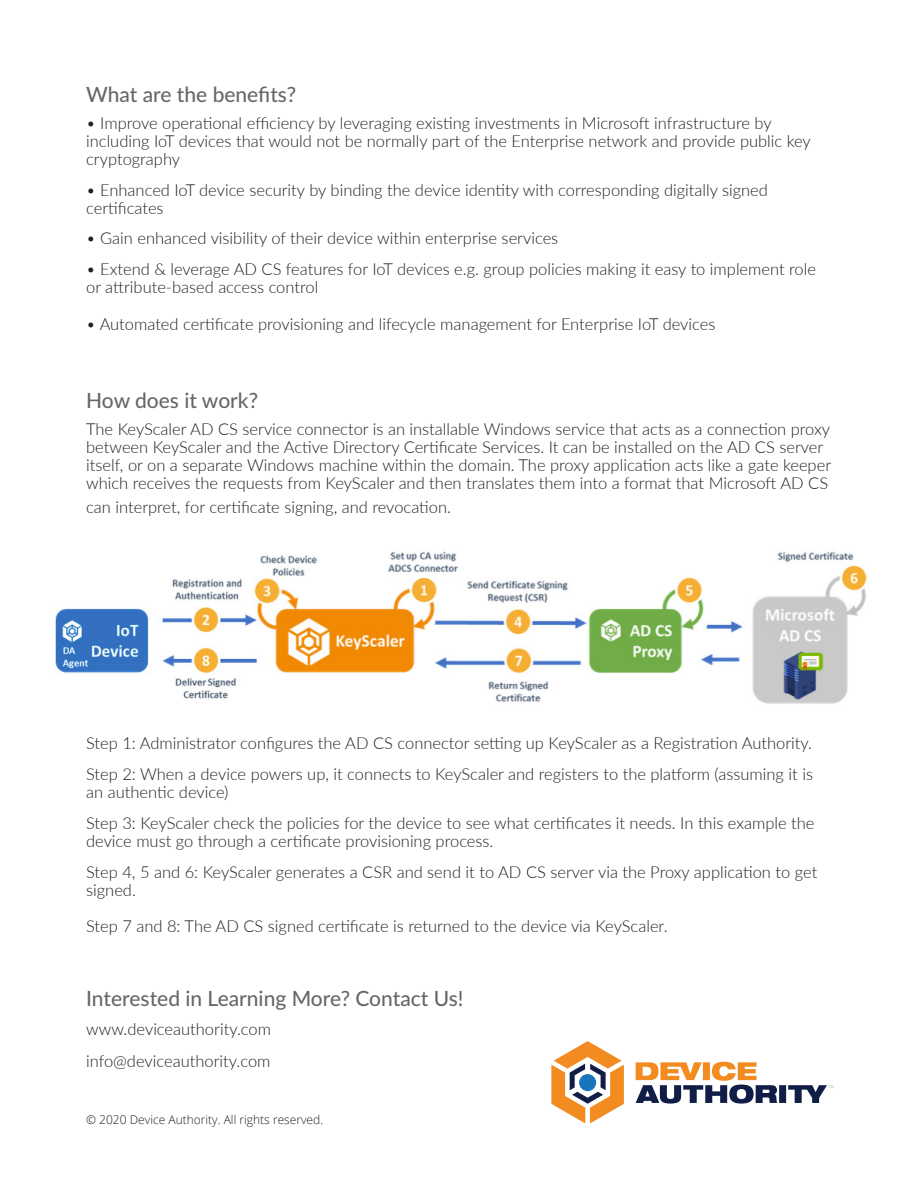
<style>
.page{position:relative;width:918px;height:1188px;background:#fff}
.page>*{position:absolute;margin:0;border:0;box-sizing:border-box;transform-origin:0 0}
.WP_Sub-Heading{font:500 21px "Lato";color:#656666}
.WhitePaper_Paragraph{font:300 16.5px/18px "Lato";color:#231f20}
.t1{font:300 12px "Open Sans";color:#231f20}
</style>
<div class="page">
<img style="left:55px;top:551px;width:812px;height:153px">
<svg style="left:636px;top:1062px;width:197px;height:42px"></svg>
<svg style="left:551px;top:1041px;width:73px;height:82px"></svg>
<p class="WP_Sub-Heading" style="left:86px;top:79px;width:211px">What are the benefits?</p>
<p class="WhitePaper_Paragraph" style="left:86px;top:113px;width:726px">• Improve operational efficiency by leveraging existing investments in Microsoft infrastructure by including IoT devices that would not be normally part of the Enterprise network and provide public key cryptography</p>
<p class="WhitePaper_Paragraph" style="left:86px;top:180px;width:683px">• Enhanced IoT device security by binding the device identity with corresponding digitally signed certificates</p>
<p class="WhitePaper_Paragraph" style="left:86px;top:229px;width:474px">• Gain enhanced visibility of their device within enterprise services</p>
<p class="WhitePaper_Paragraph" style="left:86px;top:260px;width:731px">• Extend &amp; leverage AD CS features for IoT devices e.g. group policies making it easy to implement role or attribute-based access control</p>
<p class="WhitePaper_Paragraph" style="left:86px;top:314px;width:631px">• Automated certificate provisioning and lifecycle management for Enterprise IoT devices</p>
<p class="WP_Sub-Heading" style="left:86px;top:386px;width:173px">How does it work?</p>
<p class="WhitePaper_Paragraph" style="left:86px;top:420px;width:746px">The KeyScaler AD CS service connector is an installable Windows service that acts as a connection proxy between KeyScaler and the Active Directory Certificate Services. It can be installed on the AD CS server itself, or on a separate Windows machine within the domain. The proxy application acts like a gate keeper which receives the requests from KeyScaler and then translates them into a format that Microsoft AD CS</p>
<p class="WhitePaper_Paragraph" style="left:86px;top:498px;width:366px">can interpret, for certificate signing, and revocation.</p>
<p class="WhitePaper_Paragraph" style="left:86px;top:734px;width:727px">Step 1: Administrator configures the AD CS connector setting up KeyScaler as a Registration Authority.</p>
<p class="WhitePaper_Paragraph" style="left:86px;top:764px;width:728px">Step 2: When a device powers up, it connects to KeyScaler and registers to the platform (assuming it is an authentic device)</p>
<p class="WhitePaper_Paragraph" style="left:86px;top:813px;width:730px">Step 3: KeyScaler check the policies for the device to see what certificates it needs. In this example the device must go through a certificate provisioning process.</p>
<p class="WhitePaper_Paragraph" style="left:86px;top:862px;width:733px">Step 4, 5 and 6: KeyScaler generates a CSR and send it to AD CS server via the Proxy application to get signed.</p>
<p class="WhitePaper_Paragraph" style="left:86px;top:917px;width:583px">Step 7 and 8: The AD CS signed certificate is returned to the device via KeyScaler.</p>
<p class="WP_Sub-Heading" style="left:86px;top:983px;width:379px">Interested in Learning More? Contact Us!</p>
<p class="WhitePaper_Paragraph" style="left:86px;top:1019px;width:186px">www.deviceauthority.com</p>
<p class="WhitePaper_Paragraph" style="left:86px;top:1051px;width:186px">info@deviceauthority.com</p>
<p class="t1" style="left:86px;top:1112px;width:239px">© 2020 Device Authority. All rights reserved.</p>
</div>
